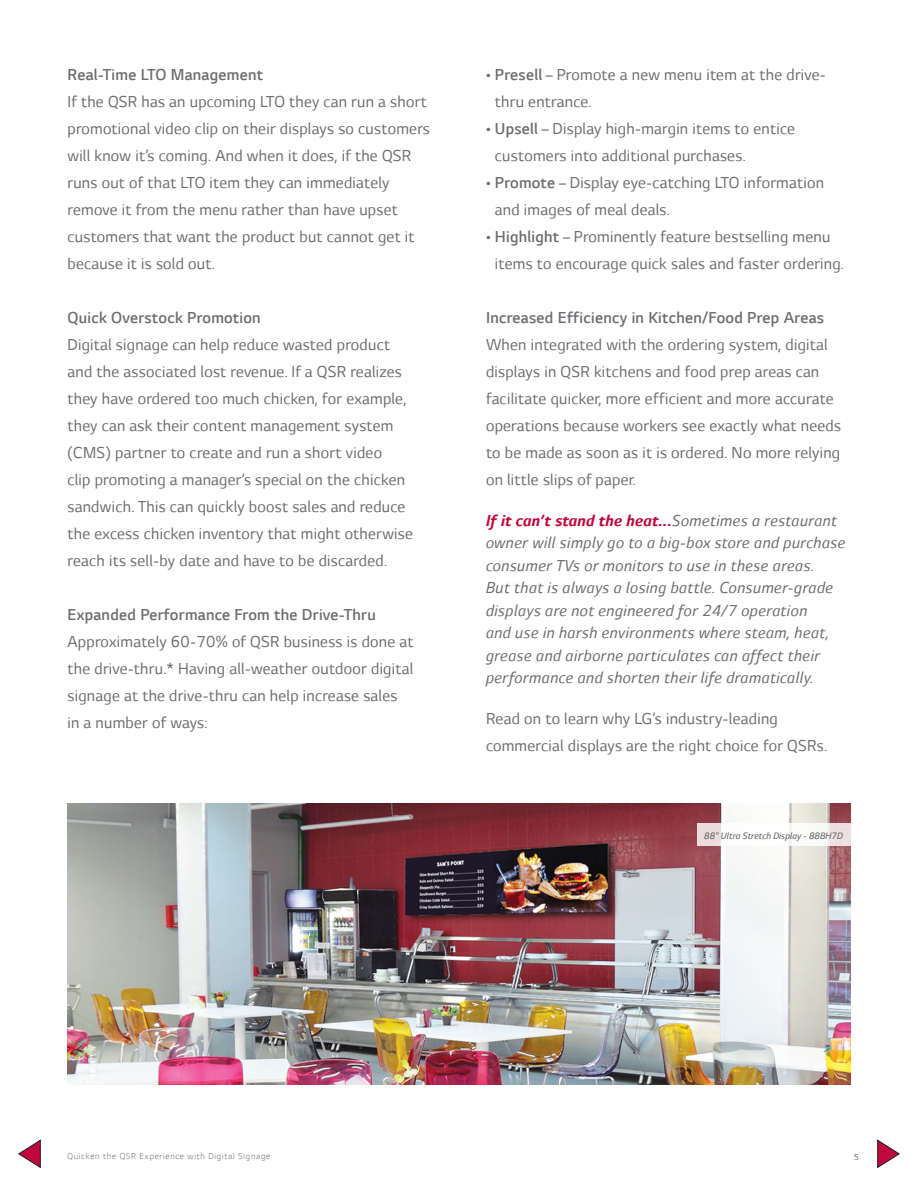
<style>
.page{position:relative;width:918px;height:1188px;background:#fff}
.page>*{position:absolute;margin:0;border:0;box-sizing:border-box;transform-origin:0 0}
.body{font:18px/27px "LG Smart";letter-spacing:.015em;color:#6c6d70}
.body-2{font:italic 18px/22.5px "LG Smart";letter-spacing:.015em;color:#6c6d70}
.body-3{font:300 18px "LG Smart";letter-spacing:.015em;color:#6c6d70}
.body-4{font:italic 10.5px "LG Smart";color:#57585a}
.t1{font:300 9.75px "LG Smart";letter-spacing:.075em;color:#6c6d70}
.t2{font:9.75px "LG Smart";color:#6c6d70}
.s1{font-weight:300}
.s2{font-weight:700;color:#c0073e}
</style>
<div class="page">
<svg style="left:18px;top:1140px;width:23px;height:28px"></svg>
<svg style="left:877px;top:1140px;width:23px;height:28px"></svg>
<img style="left:68px;top:804px;width:782px;height:280px">
<svg style="left:697px;top:824px;width:153px;height:22px"></svg>
<p class="body-3" style="left:68px;top:65px;width:197px">Real-Time LTO Management</p>
<p class="body" style="left:68px;top:89px;width:364px">If the QSR has an upcoming LTO they can run a short promotional video clip on their displays so customers will know it’s coming. And when it does, if the QSR runs out of that LTO item they can immediately remove it from the menu rather than have upset customers that want the product but cannot get it because it is sold out.</p>
<p class="body-3" style="left:68px;top:308px;width:195px">Quick Overstock Promotion</p>
<p class="body" style="left:68px;top:332px;width:347px">Digital signage can help reduce wasted product and the associated lost revenue. If a QSR realizes they have ordered too much chicken, for example, they can ask their content management system (CMS) partner to create and run a short video<br>clip promoting a manager’s special on the chicken sandwich. This can quickly boost sales and reduce the excess chicken inventory that might otherwise reach its sell-by date and have to be discarded.</p>
<p class="body-3" style="left:68px;top:605px;width:310px">Expanded Performance From the Drive-Thru</p>
<p class="body" style="left:68px;top:629px;width:348px">Approximately 60-70% of QSR business is done at the drive-thru.* Having all-weather outdoor digital signage at the drive-thru can help increase sales in a number of ways:</p>
<p class="body" style="left:495px;top:62px;width:332px;text-indent:-9px">• <span class="s1">Presell</span> – Promote a new menu item at the drive&shy;thru entrance.</p>
<p class="body" style="left:495px;top:116px;width:302px;text-indent:-9px">• <span class="s1">Upsell</span> – Display high-margin items to entice customers into additional purchases.</p>
<p class="body" style="left:495px;top:170px;width:331px;text-indent:-9px">• <span class="s1">Promote</span> – Display eye-catching LTO information and images of meal deals.</p>
<p class="body" style="left:495px;top:224px;width:351px;text-indent:-9px">• <span class="s1">Highlight</span> – Prominently feature bestselling menu items to encourage quick sales and faster ordering.</p>
<p class="body-3" style="left:486px;top:308px;width:340px">Increased Efficiency in Kitchen/Food Prep Areas</p>
<p class="body" style="left:486px;top:332px;width:357px">When integrated with the ordering system, digital displays in QSR kitchens and food prep areas can facilitate quicker, more efficient and more accurate operations because workers see exactly what needs to be made as soon as it is ordered. No more relying on little slips of paper.</p>
<p class="body-2" style="left:486px;top:509px;width:361px"><span class="s2">If it can’t stand the heat...</span>Sometimes a restaurant owner will simply go to a big-box store and purchase consumer TVs or monitors to use in these areas.<br>But that is always a losing battle. Consumer-grade displays are not engineered for 24/7 operation<br>and use in harsh environments where steam, heat, grease and airborne particulates can affect their performance and shorten their life dramatically.</p>
<p class="body" style="left:486px;top:705px;width:343px">Read on to learn why LG’s industry-leading commercial displays are the right choice for QSRs.</p>
<p class="body-4" style="left:704px;top:830px;width:140px">88" Ultra Stretch Display - 88BH7D</p>
<p class="t1" style="left:68px;top:1151px;width:204px">Quicken the QSR Experience with Digital Signage</p>
<p class="t2" style="left:854px;top:1152px;width:7px">5</p>
</div>
